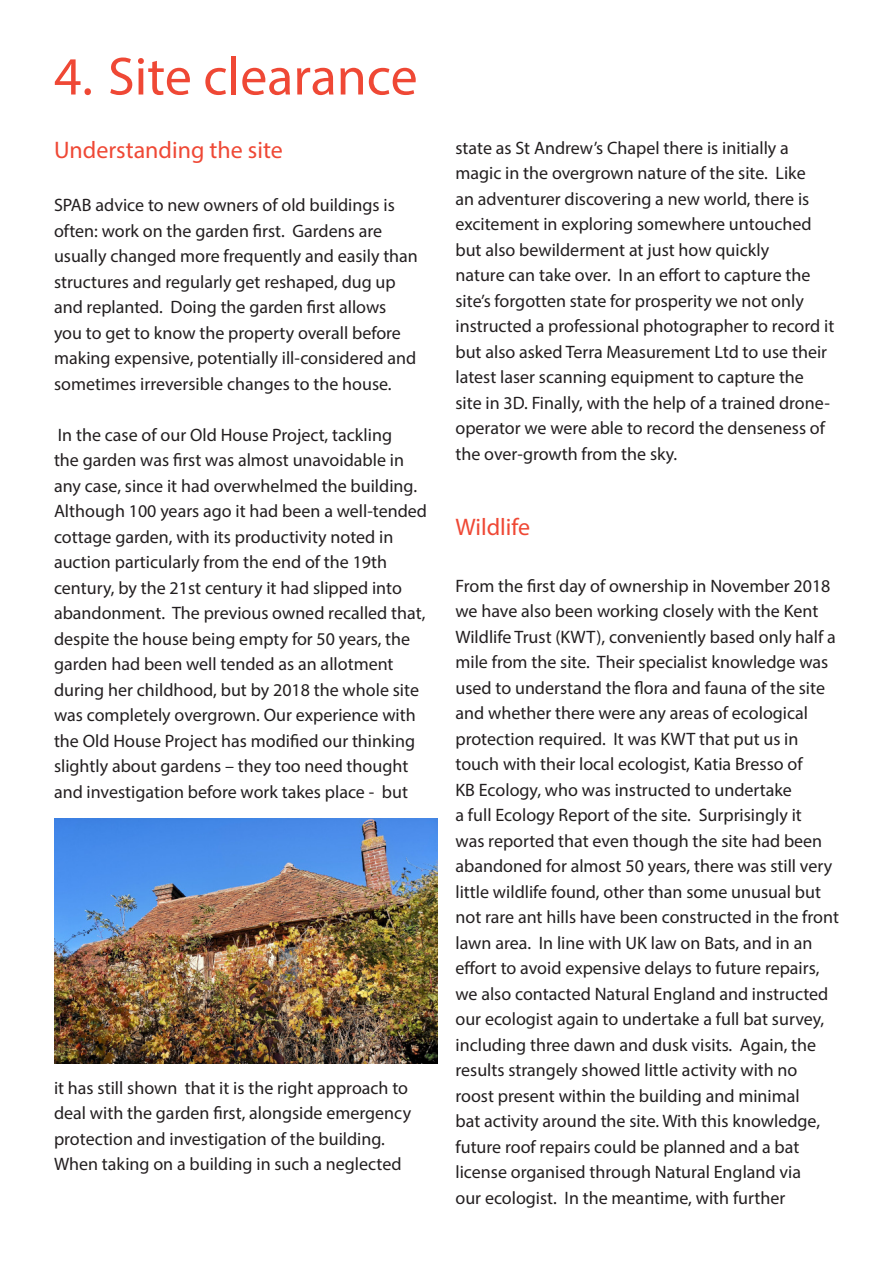
<style>
.page{position:relative;width:893px;height:1263px;background:#fff}
.page>*{position:absolute;margin:0;border:0;box-sizing:border-box;transform-origin:0 0}
.t1{font:54px "Myriad Pro";color:#ef4835}
.t2{font:24px "Myriad Pro";color:#ef4835}
.t3{font:18px/25.5px "Myriad Pro";color:#231f20}
</style>
<div class="page">
<img style="left:54px;top:819px;width:383px;height:244px">
<p class="t1" style="left:54px;top:43px;width:365px">4. Site clearance</p>
<p class="t2" style="left:54px;top:136px;width:230px">Understanding the site</p>
<p class="t3" style="left:54px;top:192px;width:365px">SPAB advice to new owners of old buildings is often: work on the garden first. Gardens are usually changed more frequently and easily than structures and regularly get reshaped, dug up and replanted. Doing the garden first allows you to get to know the property overall before making expensive, potentially ill-considered and sometimes irreversible changes to the house.</p>
<p class="t3" style="left:54px;top:422px;width:375px">In the case of our Old House Project, tackling<br>the garden was first was almost unavoidable in any case, since it had overwhelmed the building.<br>Although 100 years ago it had been a well-tended cottage garden, with its productivity noted in auction particularly from the end of the 19th century, by the 21st century it had slipped into abandonment. The previous owned recalled that, despite the house being empty for 50 years, the garden had been well tended as an allotment during her childhood, but by 2018 the whole site was completely overgrown. Our experience with the Old House Project has modified our thinking slightly about gardens – they too need thought and investigation before work takes place - but</p>
<p class="t3" style="left:54px;top:1074px;width:359px">it has still shown that it is the right approach to deal with the garden first, alongside emergency protection and investigation of the building.</p>
<p class="t3" style="left:54px;top:1151px;width:349px">When taking on a building in such a neglected</p>
<p class="t3" style="left:455px;top:135px;width:380px">state as St Andrew’s Chapel there is initially a magic in the overgrown nature of the site. Like<br>an adventurer discovering a new world, there is excitement in exploring somewhere untouched but also bewilderment at just how quickly<br>nature can take over. In an effort to capture the site’s forgotten state for prosperity we not only instructed a professional photographer to record it but also asked Terra Measurement Ltd to use their latest laser scanning equipment to capture the site in 3D. Finally, with the help of a trained drone&shy;operator we were able to record the denseness of the over-growth from the sky.</p>
<p class="t2" style="left:455px;top:512px;width:76px">Wildlife</p>
<p class="t3" style="left:455px;top:573px;width:385px">From the first day of ownership in November 2018 we have also been working closely with the Kent Wildlife Trust (KWT), conveniently based only half a mile from the site. Their specialist knowledge was used to understand the flora and fauna of the site and whether there were any areas of ecological protection required. It was KWT that put us in touch with their local ecologist, Katia Bresso of<br>KB Ecology, who was instructed to undertake<br>a full Ecology Report of the site. Surprisingly it<br>was reported that even though the site had been abandoned for almost 50 years, there was still very little wildlife found, other than some unusual but not rare ant hills have been constructed in the front lawn area. In line with UK law on Bats, and in an effort to avoid expensive delays to future repairs, we also contacted Natural England and instructed our ecologist again to undertake a full bat survey, including three dawn and dusk visits. Again, the results strangely showed little activity with no roost present within the building and minimal<br>bat activity around the site. With this knowledge, future roof repairs could be planned and a bat license organised through Natural England via<br>our ecologist. In the meantime, with further</p>
</div>
